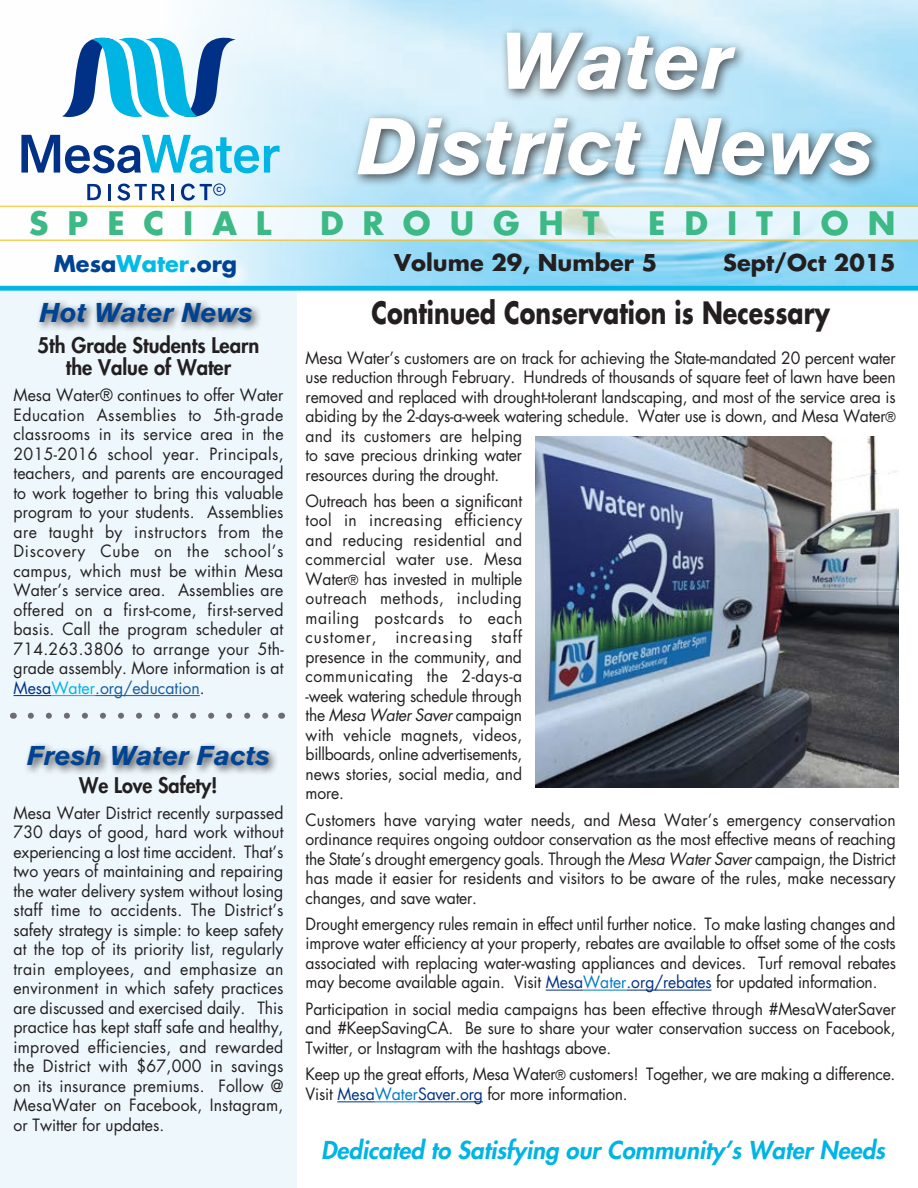
<style>
.page{position:relative;width:918px;height:1188px;background:#fff}
.page>*{position:absolute;margin:0;border:0;box-sizing:border-box;transform-origin:0 0}
.t1{font:italic 700 79.5px "Akzidenz Grotesk BQ";color:#fff}
.t2{font:700 31.5px "Futura Std";letter-spacing:.6em;color:#3cb985}
.t3{font:700 30px "Futura Std";color:#231f20;scale:.79 1}
.t4{font:italic 700 27px "Akzidenz Grotesk BQ";color:#004393}
.t5{font:italic 800 24px "Futura Std";color:#00b4e3}
.t6{font:700 22.5px "Futura Std";color:#231f20}
.t7{font:700 22.5px "Futura Std";color:#004393}
.t8{font:800 21px/22.5px "Futura Std";color:#231f20;text-align:center;scale:.96 1}
.t9{font:800 21px "Futura Std";color:#231f20;scale:.94 1}
.t10{font:16.5px/19.5px "Futura Std";letter-spacing:-.01em;color:#231f20;text-align:justify;scale:.95 1}
.t11{font:16.5px/19.5px "Futura Std";letter-spacing:-.01em;color:#231f20;text-align:justify;scale:.96 1}
.t12{font:700 7.05px "Helvetica";color:#003186}
.s1{color:#00bbe6}
.s2{color:#003186}
.s3{color:#00b4e3}
.s4{color:#175d9e}
.s5{font-size:13.5px}
.s6{font-style:italic}
.s7{color:#007bc3}
</style>
<div class="page">
<img style="left:0;top:0;width:918px;height:286px">
<div style="left:352px;top:26px;width:532px;height:162px;background:#231f20;opacity:.77"></div>
<svg style="left:62px;top:36px;width:174px;height:82px"></svg>
<svg style="left:21px;top:135px;width:259px;height:38px"></svg>
<svg style="left:51px;top:251px;width:202px;height:35px"></svg>
<div style="left:0;top:290px;width:297px;height:898px;background:#edf7fc"></div>
<hr style="left:0;top:286px;width:918px;height:4px;background:#00b4e3">
<div style="left:36px;top:298px;width:227px;height:35px;background:#231f20;opacity:.75"></div>
<div style="left:23px;top:741px;width:257px;height:35px;background:#231f20;opacity:.75"></div>
<svg style="left:31px;top:713px;width:238px;height:6px"></svg>
<hr style="left:546px;top:990px;width:37px;height:1px;background:#003186">
<hr style="left:583px;top:990px;width:44px;height:1px;background:#007bc3">
<hr style="left:627px;top:990px;width:85px;height:1px;background:#003186">
<hr style="left:337px;top:1101px;width:38px;height:1px;background:#003186">
<hr style="left:375px;top:1101px;width:43px;height:1px;background:#007bc3">
<hr style="left:418px;top:1101px;width:65px;height:1px;background:#003186">
<hr style="left:14px;top:695px;width:37px;height:1px;background:#003186">
<hr style="left:51px;top:695px;width:44px;height:1px;background:#00b4e3">
<hr style="left:95px;top:695px;width:105px;height:1px;background:#175d9e">
<svg style="left:0;top:184px;width:918px;height:57px"></svg>
<img style="left:536px;top:436px;width:362px;height:351px">
<p class="t1" style="left:499px;top:13px;width:235px">Water</p>
<p class="t12" style="left:217px;top:185px;width:7px">C</p>
<p class="t1" style="left:357px;top:99px;width:518px">District News</p>
<p class="t2" style="left:29px;top:202px;width:244px">SPECIAL</p>
<p class="t2" style="left:320px;top:202px;width:281px">DROUGHT</p>
<p class="t2" style="left:648px;top:202px;width:249px">EDITION</p>
<p class="t7" style="left:54px;top:248px;width:185px">Mesa<span class="s1">Water</span>.org</p>
<p class="t6" style="left:394px;top:247px;width:264px">Volume 29, Number 5</p>
<p class="t6" style="left:723px;top:247px;width:174px">Sept/Oct 2015</p>
<p class="t4" style="left:40px;top:296px;width:215px">Hot Water News</p>
<p class="t3" style="left:371px;top:293px;width:582px">Continued Conservation is Necessary</p>
<p class="t8" style="left:38px;top:334px;width:232px">5th Grade Students Learn the Value of Water</p>
<p class="t11" style="left:14px;top:386px;width:283px">Mesa Water® continues to offer Water Education Assemblies to 5th-grade classrooms in its service area in the 2015-2016 school year. Principals, teachers, and parents are encouraged to work together to bring this valuable program to your students. Assemblies are taught by instructors from the Discovery Cube on the school’s campus, which must be within Mesa Water’s service area. Assemblies are offered on a first-come, first-served basis. Call the program scheduler at 714.263.3806 to arrange your 5th&shy;grade assembly. More information is at <span class="s2">Mesa</span><span class="s3">Water</span><span class="s4">.org/education</span>.</p>
<p class="t4" style="left:27px;top:739px;width:244px">Fresh Water Facts</p>
<p class="t9" style="left:79px;top:772px;width:149px">We Love Safety!</p>
<p class="t11" style="left:14px;top:803px;width:283px">Mesa Water District recently surpassed 730 days of good, hard work without experiencing a lost time accident. That’s two years of maintaining and repairing the water delivery system without losing staff time to accidents. The District’s safety strategy is simple: to keep safety at the top of its priority list, regularly train employees, and emphasize an environment in which safety practices are discussed and exercised daily. This practice has kept staff safe and healthy, improved efficiencies, and rewarded the District with $67,000 in savings on its insurance premiums. Follow @ MesaWater on Facebook, Instagram, or Twitter for updates.</p>
<p class="t10" style="left:306px;top:348px;width:623px;text-align:left">Mesa Water’s customers are on track for achieving the State-mandated 20 percent water use reduction through February. Hundreds of thousands of square feet of lawn have been removed and replaced with drought-tolerant landscaping, and most of the service area is abiding by the 2-days-a-week watering schedule. Water use is down, and Mesa Water<span class="s5">® </span>and its customers are helping<br>to save precious drinking water<br>resources during the drought.</p>
<p class="t10" style="left:306px;top:491px;width:230px">Outreach has been a significant tool in increasing efficiency and reducing residential and commercial water use. Mesa Water<span class="s5">®</span> has invested in multiple outreach methods, including mailing postcards to each customer, increasing staff presence in the community, and communicating the 2-days-a -week watering schedule through the <span class="s6">Mesa Water Saver</span> campaign with vehicle magnets, videos, billboards, online advertisements, news stories, social media, and more.</p>
<p class="t10" style="left:306px;top:810px;width:623px">Customers have varying water needs, and Mesa Water’s emergency conservation ordinance requires ongoing outdoor conservation as the most effective means of reaching the State’s drought emergency goals. Through the <span class="s6">Mesa Water Saver</span> campaign, the District has made it easier for residents and visitors to be aware of the rules, make necessary changes, and save water.</p>
<p class="t10" style="left:306px;top:914px;width:623px">Drought emergency rules remain in effect until further notice. To make lasting changes and improve water efficiency at your property, rebates are available to offset some of the costs associated with replacing water-wasting appliances and devices. Turf removal rebates may become available again. Visit <span class="s2">Mesa</span><span class="s7">Water</span><span class="s2">.org/rebates</span> for updated information.</p>
<p class="t10" style="left:306px;top:999px;width:623px">Participation in social media campaigns has been effective through #MesaWaterSaver and #KeepSavingCA. Be sure to share your water conservation success on Facebook, Twitter, or Instagram with the hashtags above.</p>
<p class="t10" style="left:306px;top:1064px;width:622px;line-height:20.2px">Keep up the great efforts, Mesa Water<span class="s5">®</span> customers! Together, we are making a difference.<br>Visit <span class="s2">Mesa</span><span class="s7">Water</span><span class="s2">Saver.org</span> for more information.</p>
<p class="t5" style="left:321px;top:1135px;width:566px">Dedicated to Satisfying our Community’s Water Needs</p>
</div>
